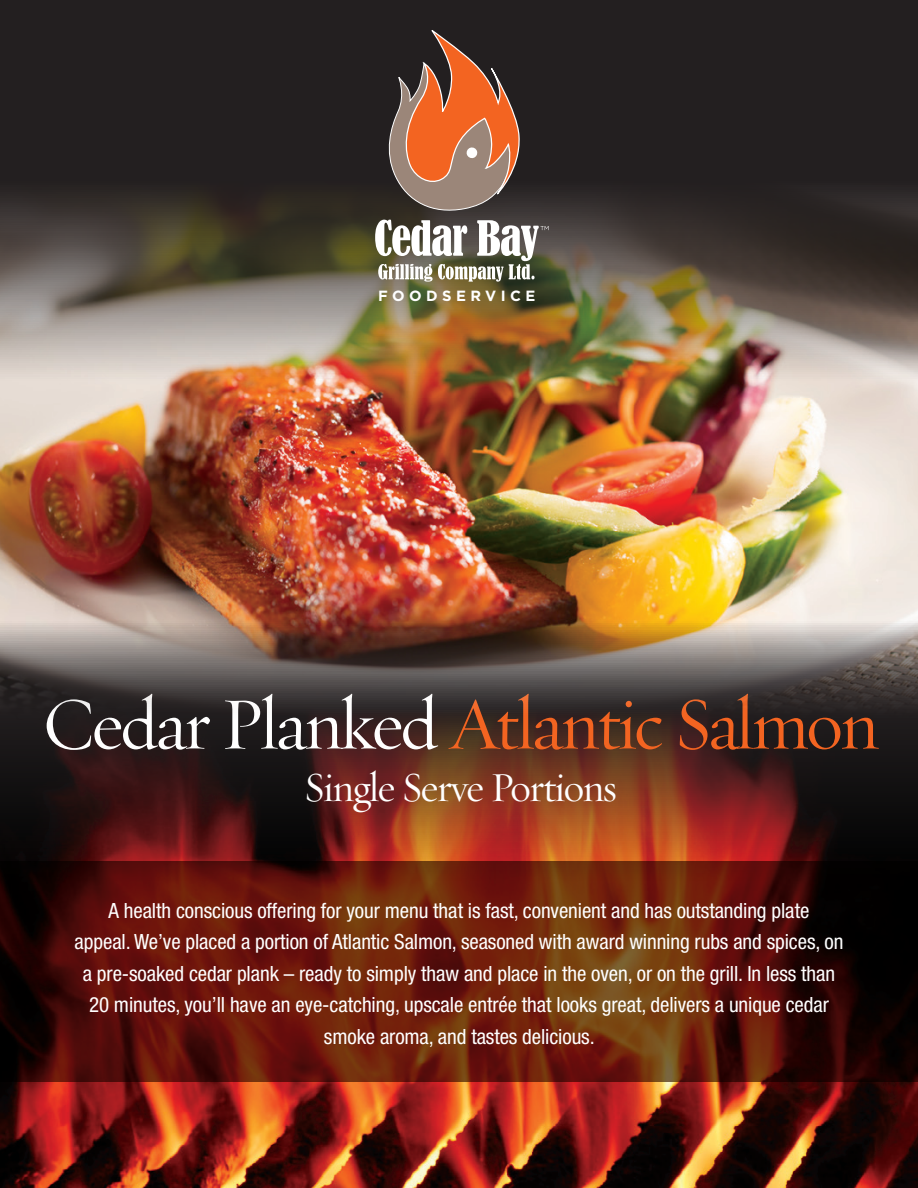
<style>
.page{position:relative;width:918px;height:1188px;background:#231f20}
.page>*{position:absolute;margin:0;border:0;box-sizing:border-box;transform-origin:0 0}
.t1{font:74.85px "Requiem Display HTF Roman";letter-spacing:-.035em;color:#f36421}
.t2{font:42px "Requiem Display HTF Roman";letter-spacing:-.035em;color:#fff}
.t3{font:condensed 21px/31.5px "Helvetica Neue LT Pro";letter-spacing:-.005em;color:#fff;text-align:center}
.t4{font:700 14.85px "Gotham HTF";letter-spacing:.3em;color:#fff}
.s1{color:#fff}
</style>
<div class="page">
<img style="left:0;top:726px;width:918px;height:462px">
<svg style="left:0;top:862px;width:918px;height:220px;background:#571809"></svg>
<img style="left:0;top:194px;width:918px;height:532px">
<svg style="left:375px;top:30px;width:174px;height:252px"></svg>
<p class="t4" style="left:378px;top:288px;width:159px">FOODSERVICE</p>
<h1 class="t1" style="left:42px;top:680px;width:838px"><span class="s1">Cedar Planked</span> Atlantic Salmon</h1>
<h2 class="t2" style="left:304px;top:763px;width:315px">Single Serve Portions</h2>
<p class="t3" style="left:75px;top:894px;width:771px">A health conscious offering for your menu that is fast, convenient and has outstanding plate<br>appeal. We’ve placed a portion of Atlantic Salmon, seasoned with award winning rubs and spices, on a pre-soaked cedar plank – ready to simply thaw and place in the oven, or on the grill. In less than 20 minutes, you’ll have an eye-catching, upscale entrée that looks great, delivers a unique cedar smoke aroma, and tastes delicious.</p>
</div>
